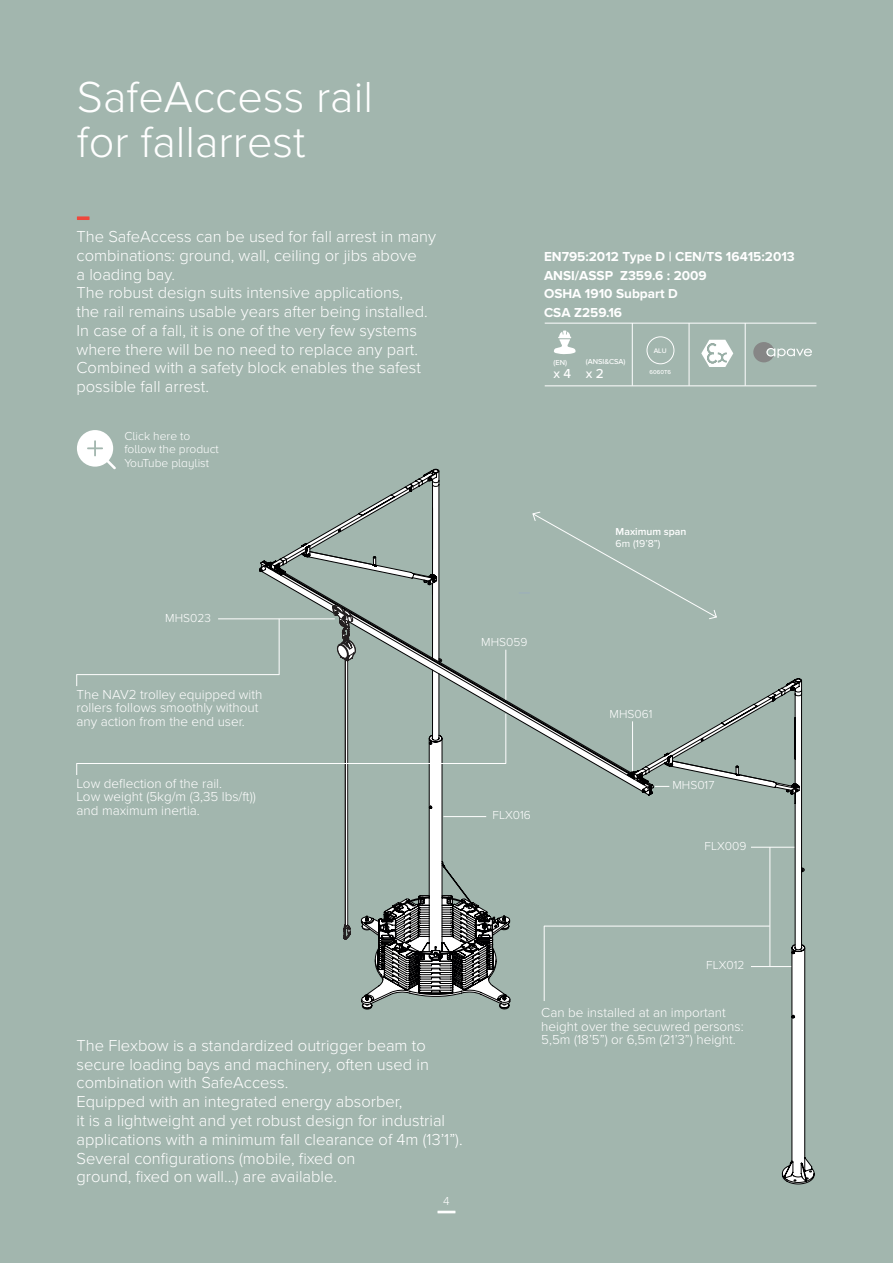
<style>
.page{position:relative;width:893px;height:1263px;background:#a2b6ae}
.page>*{position:absolute;margin:0;border:0;box-sizing:border-box;transform-origin:0 0}
.t1{font:300 45px "Proxima Nova";color:#fff}
.BODY_TEXT_WHITE{font:300 16.5px "Proxima Nova";color:#fff}
.Main_description{font:300 16.5px/18.8px "Proxima Nova";color:#fff}
.BODY_TEXT_WHITE_SMAL{font:300 13.5px/13.5px "Proxima Nova";color:#fff}
.BODY_text{font:700 13.5px "Proxima Nova";color:#fff}
.BODY_text-2{font:500 13.5px "Proxima Nova A";color:#fff}
.PRODUCT_TITTLE_WHITE{font:300 12px/13.5px "Proxima Nova A";color:#fff}
.BODY_text-3{font:300 12px "Proxima Nova A";color:#fff}
.BODY_text-4{font:600 10.5px "Proxima Nova";color:#fff}
.BODY_text-5{font:10.5px "Proxima Nova";color:#fff}
.SM_TEXT_3{font:500 7.5px "Proxima Nova A";color:#fff}
.SM_TEXT_3-2{font:500 6.9px "Proxima Nova";color:#fff}
.BODY_text-6{font:500 6px "Proxima Nova";color:#fff}
</style>
<div class="page">
<svg style="left:701px;top:340px;width:32px;height:27px"></svg>
<svg style="left:77px;top:216px;width:13px;height:4px"></svg>
<svg style="left:437px;top:1211px;width:18px;height:2px"></svg>
<svg style="left:260px;top:560px;width:319px;height:182px"></svg>
<svg style="left:364px;top:742px;width:270px;height:268px"></svg>
<svg style="left:271px;top:470px;width:240px;height:539px"></svg>
<svg style="left:519px;top:511px;width:198px;height:109px"></svg>
<hr style="left:218px;top:619px;width:117px;height:1px;background:#fff">
<hr style="left:77px;top:674px;width:202px;height:1px;background:#fff">
<hr style="left:279px;top:619px;width:1px;height:56px;background:#fff">
<hr style="left:506px;top:650px;width:1px;height:50px;background:#fff">
<hr style="left:632px;top:721px;width:1px;height:50px;background:#fff">
<svg style="left:634px;top:678px;width:181px;height:506px"></svg>
<hr style="left:443px;top:816px;width:43px;height:1px;background:#fff">
<hr style="left:506px;top:714px;width:1px;height:50px;background:#fff">
<hr style="left:77px;top:763px;width:429px;height:1px;background:#fff">
<svg style="left:76px;top:674px;width:1px;height:12px"></svg>
<svg style="left:76px;top:763px;width:1px;height:12px"></svg>
<hr style="left:770px;top:847px;width:1px;height:119px;background:#fff">
<hr style="left:544px;top:926px;width:226px;height:1px;background:#fff">
<hr style="left:544px;top:926px;width:1px;height:75px;background:#fff">
<div style="left:647px;top:336px;width:27px;height:28px;border:1px solid #fff;border-radius:50%"></div>
<svg style="left:77px;top:430px;width:39px;height:39px"></svg>
<svg style="left:753px;top:342px;width:59px;height:20px"></svg>
<svg style="left:554px;top:330px;width:22px;height:24px"></svg>
<hr style="left:545px;top:323px;width:271px;height:1px;background:#fff">
<hr style="left:545px;top:386px;width:271px;height:1px;background:#fff">
<hr style="left:632px;top:323px;width:1px;height:63px;background:#fff">
<hr style="left:745px;top:323px;width:1px;height:63px;background:#fff">
<hr style="left:689px;top:323px;width:1px;height:63px;background:#fff">
<p class="t1" style="left:77px;top:71px;width:298px">SafeAccess rail</p>
<p class="t1" style="left:77px;top:116px;width:230px">for fallarrest</p>
<p class="BODY_TEXT_WHITE" style="left:77px;top:227px;width:361px">The SafeAccess can be used for fall arrest in many</p>
<p class="BODY_TEXT_WHITE" style="left:77px;top:246px;width:342px">combinations: ground, wall, ceiling or jibs above</p>
<p class="BODY_TEXT_WHITE" style="left:77px;top:265px;width:100px">a loading bay.</p>
<p class="BODY_TEXT_WHITE" style="left:77px;top:283px;width:328px">The robust design suits intensive applications,</p>
<p class="BODY_TEXT_WHITE" style="left:77px;top:302px;width:353px">the rail remains usable years after being installed.</p>
<p class="BODY_TEXT_WHITE" style="left:77px;top:321px;width:342px">In case of a fall, it is one of the very few systems</p>
<p class="BODY_TEXT_WHITE" style="left:77px;top:340px;width:343px">where there will be no need to replace any part.</p>
<p class="BODY_TEXT_WHITE" style="left:77px;top:358px;width:346px">Combined with a safety block enables the safest</p>
<p class="BODY_TEXT_WHITE" style="left:77px;top:377px;width:134px">possible fall arrest.</p>
<p class="PRODUCT_TITTLE_WHITE" style="left:124px;top:429px;width:96px">Click here to follow the product<br>YouTube playlist</p>
<p class="BODY_text-3" style="left:165px;top:611px;width:47px">MHS023</p>
<p class="BODY_TEXT_WHITE_SMAL" style="left:77px;top:687px;width:187px">The NAV2 trolley equipped with rollers follows smoothly without any action from the end user.</p>
<p class="BODY_TEXT_WHITE_SMAL" style="left:77px;top:777px;width:147px">Low deflection of the rail.</p>
<p class="BODY_TEXT_WHITE_SMAL" style="left:77px;top:790px;width:181px">Low weight (5kg/m (3,35 lbs/ft))</p>
<p class="BODY_TEXT_WHITE_SMAL" style="left:77px;top:804px;width:125px">and maximum inertia.</p>
<p class="BODY_text" style="left:544px;top:249px;width:252px">EN795:2012 Type D | CEN/TS 16415:2013</p>
<p class="BODY_text" style="left:544px;top:267px;width:164px">ANSI/ASSP Z359.6 : 2009</p>
<p class="BODY_text" style="left:544px;top:286px;width:135px">OSHA 1910 Subpart D</p>
<p class="BODY_text" style="left:544px;top:305px;width:80px">CSA Z259.16</p>
<p class="SM_TEXT_3" style="left:553px;top:358px;width:15px">(EN)</p>
<p class="SM_TEXT_3" style="left:586px;top:357px;width:41px">(ANSI&amp;CSA)</p>
<p class="BODY_text-2" style="left:553px;top:366px;width:19px">x 4</p>
<p class="BODY_text-2" style="left:586px;top:366px;width:20px">x 2</p>
<p class="SM_TEXT_3-2" style="left:654px;top:347px;width:14px">ALU</p>
<p class="BODY_text-6" style="left:649px;top:369px;width:23px">6060T6</p>
<p class="BODY_text-3" style="left:481px;top:635px;width:48px">MHS059</p>
<p class="BODY_text-3" style="left:493px;top:808px;width:40px">FLX016</p>
<p class="BODY_text-4" style="left:616px;top:525px;width:72px">Maximum span</p>
<p class="BODY_text-5" style="left:616px;top:538px;width:46px">6m (19’8”)</p>
<p class="BODY_text-3" style="left:610px;top:707px;width:44px">MHS061</p>
<p class="BODY_text-3" style="left:672px;top:778px;width:43px">MHS017</p>
<p class="BODY_text-3" style="left:704px;top:839px;width:43px">FLX009</p>
<p class="Main_description" style="left:77px;top:1036px;width:354px">The Flexbow is a standardized outrigger beam to secure loading bays and machinery, often used in</p>
<p class="Main_description" style="left:77px;top:1074px;width:213px">combination with SafeAccess.</p>
<p class="Main_description" style="left:77px;top:1092px;width:327px">Equipped with an integrated energy absorber,</p>
<p class="Main_description" style="left:77px;top:1111px;width:370px">it is a lightweight and yet robust design for industrial</p>
<p class="Main_description" style="left:77px;top:1130px;width:388px">applications with a minimum fall clearance of 4m (13’1”).</p>
<p class="Main_description" style="left:77px;top:1149px;width:280px">Several configurations (mobile, fixed on ground, fixed on wall...) are available.</p>
<p class="PRODUCT_TITTLE_WHITE" style="left:443px;top:1195px;width:8px">4</p>
<p class="BODY_text-3" style="left:706px;top:958px;width:40px">FLX012</p>
<p class="BODY_TEXT_WHITE_SMAL" style="left:541px;top:1006px;width:186px">Can be installed at an important</p>
<p class="BODY_TEXT_WHITE_SMAL" style="left:541px;top:1019px;width:204px">height over the secuwred persons:</p>
<p class="BODY_TEXT_WHITE_SMAL" style="left:541px;top:1033px;width:196px">5,5m (18’5”) or 6,5m (21’3”) height.</p>
</div>
